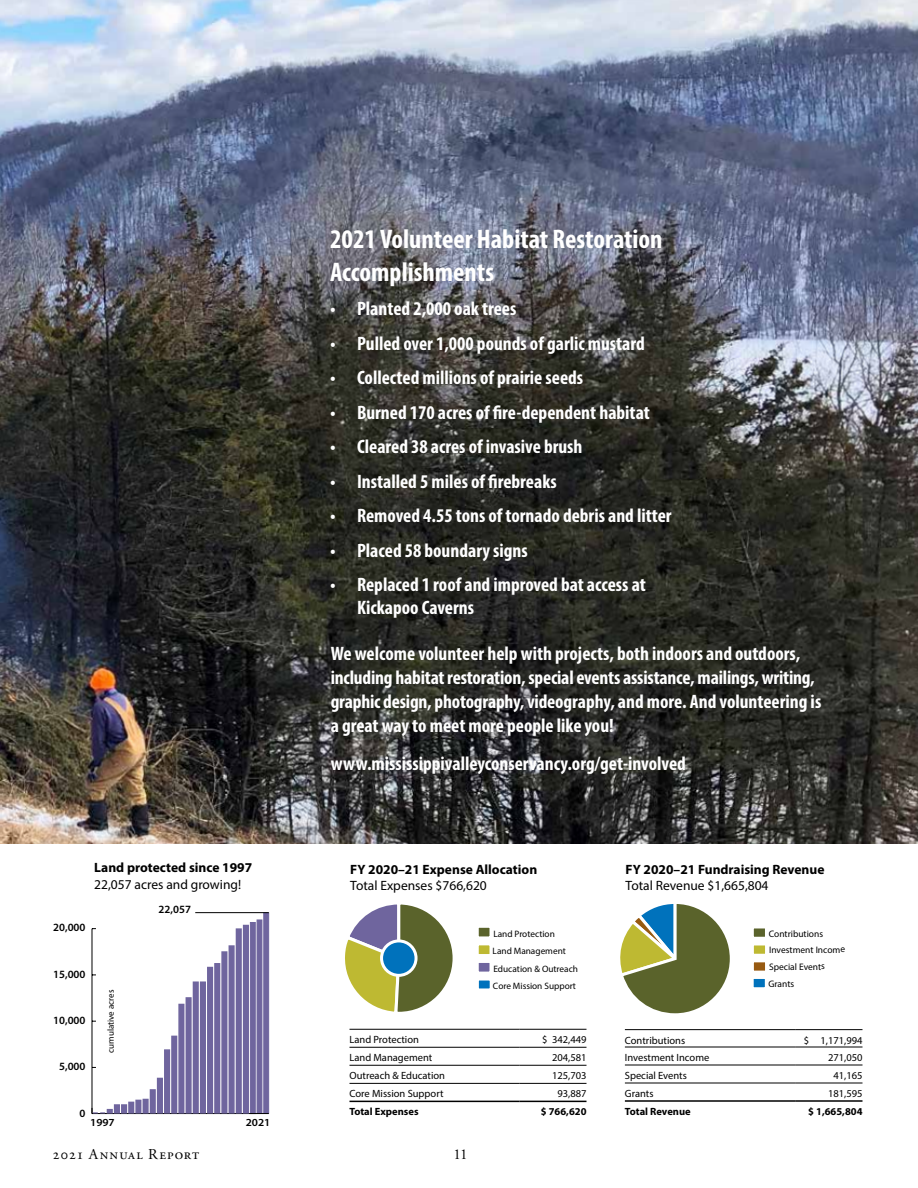
<style>
.page{position:relative;width:918px;height:1188px;background:#fff}
.page>*{position:absolute;margin:0;border:0;box-sizing:border-box;transform-origin:0 0}
.t1{font:700 condensed 27px/33px "Myriad Pro";color:#fff}
.t2{font:700 condensed 19.5px/24px "Myriad Pro";color:#fff}
.t3{font:15px "Adobe Garamond Pro";letter-spacing:.065em;color:#000}
.t4{font:700 13.5px "Myriad Pro";color:#000}
.t5{font:13.5px "Myriad Pro";color:#000}
.t6{font:600 11.1px "Myriad Pro";color:#000}
.t7{font:600 10.8px "Myriad Pro";color:#000;scale:1.06 1}
.t8{font:10.5px "Myriad Pro";color:#000}
.t9{font:700 10.5px "Myriad Pro";color:#000}
.t10{font:9.45px/17px "Myriad Pro";color:#000}
.t11{font:9.3px "Myriad Pro";color:#000}
.t12{font:9px "Myriad Pro";color:#000}
</style>
<div class="page">
<img style="left:0;top:0;width:918px;height:844px">
<div style="left:257px;top:920px;width:5px;height:194px;background:#6f659e"></div>
<svg style="left:263px;top:913px;width:6px;height:200px"></svg>
<svg style="left:250px;top:922px;width:6px;height:191px"></svg>
<hr style="left:92px;top:1113px;width:177px;height:1px;background:#000">
<hr style="left:92px;top:929px;width:1px;height:185px;background:#000">
<svg style="left:92px;top:1108px;width:21px;height:6px"></svg>
<svg style="left:114px;top:1104px;width:6px;height:10px"></svg>
<svg style="left:121px;top:1104px;width:6px;height:10px"></svg>
<svg style="left:128px;top:1102px;width:6px;height:12px"></svg>
<svg style="left:135px;top:1100px;width:6px;height:14px"></svg>
<svg style="left:143px;top:1099px;width:6px;height:15px"></svg>
<svg style="left:150px;top:1089px;width:6px;height:25px"></svg>
<div style="left:157px;top:1078px;width:6px;height:36px;background:#6f659e"></div>
<div style="left:164px;top:1049px;width:6px;height:65px;background:#6f659e"></div>
<svg style="left:171px;top:1036px;width:6px;height:78px"></svg>
<svg style="left:178px;top:1004px;width:6px;height:110px"></svg>
<svg style="left:186px;top:997px;width:6px;height:117px"></svg>
<svg style="left:193px;top:981px;width:6px;height:133px"></svg>
<div style="left:200px;top:981px;width:6px;height:133px;background:#6f659e"></div>
<div style="left:207px;top:967px;width:6px;height:147px;background:#6f659e"></div>
<svg style="left:214px;top:963px;width:6px;height:151px"></svg>
<svg style="left:221px;top:951px;width:6px;height:163px"></svg>
<svg style="left:229px;top:945px;width:6px;height:169px"></svg>
<svg style="left:236px;top:928px;width:6px;height:186px"></svg>
<div style="left:243px;top:925px;width:6px;height:189px;background:#6f659e"></div>
<hr style="left:195px;top:912px;width:74px;height:1px;background:#000">
<hr style="left:350px;top:1083px;width:170px;height:1px;background:#000">
<hr style="left:520px;top:1083px;width:66px;height:1px;background:#000">
<hr style="left:350px;top:1029px;width:170px;height:1px;background:#000">
<hr style="left:520px;top:1029px;width:66px;height:1px;background:#000">
<hr style="left:350px;top:1047px;width:170px;height:1px;background:#000">
<hr style="left:520px;top:1047px;width:66px;height:1px;background:#000">
<hr style="left:350px;top:1065px;width:170px;height:1px;background:#000">
<hr style="left:520px;top:1065px;width:66px;height:1px;background:#000">
<hr style="left:350px;top:1101px;width:170px;height:1px;background:#000">
<hr style="left:520px;top:1101px;width:66px;height:1px;background:#000">
<hr style="left:625px;top:1047px;width:170px;height:1px;background:#000">
<hr style="left:795px;top:1047px;width:67px;height:1px;background:#000">
<hr style="left:625px;top:1029px;width:170px;height:1px;background:#000">
<hr style="left:795px;top:1029px;width:67px;height:1px;background:#000">
<hr style="left:625px;top:1100px;width:170px;height:2px;background:#000">
<hr style="left:795px;top:1100px;width:67px;height:2px;background:#000">
<hr style="left:625px;top:1065px;width:170px;height:1px;background:#000">
<hr style="left:795px;top:1065px;width:67px;height:1px;background:#000">
<hr style="left:625px;top:1083px;width:170px;height:1px;background:#000">
<hr style="left:795px;top:1083px;width:67px;height:1px;background:#000">
<svg style="left:345px;top:904px;width:108px;height:108px"></svg>
<div style="left:382px;top:941px;width:34px;height:34px;background:#0072bc;border-radius:50%"></div>
<div style="left:380px;top:939px;width:38px;height:38px;border:3px solid #fff;border-radius:50%"></div>
<div style="left:476px;top:960px;width:16px;height:15px;background:#6f659e;border:3px solid #fff"></div>
<div style="left:476px;top:942px;width:16px;height:15px;background:#beb932;border:3px solid #fff"></div>
<div style="left:476px;top:925px;width:16px;height:14px;background:#5a632b;border:3px solid #fff"></div>
<div style="left:476px;top:978px;width:17px;height:13px;background:#0072bc;border:3px solid #fff"></div>
<div style="left:751px;top:942px;width:17px;height:15px;background:#beb932;border:3px solid #fff"></div>
<div style="left:751px;top:959px;width:17px;height:15px;background:#975a11;border:3px solid #fff"></div>
<div style="left:751px;top:976px;width:17px;height:14px;background:#0072bc;border:3px solid #fff"></div>
<div style="left:751px;top:925px;width:17px;height:15px;background:#5a632b;border:3px solid #fff"></div>
<svg style="left:620px;top:904px;width:110px;height:110px"></svg>
<h1 class="t1" style="left:330px;top:222px;width:334px">2021 Volunteer Habitat Restoration<br>Accomplishments</h1>
<p class="t2" style="left:330px;top:296px;width:188px">• Planted 2,000 oak trees</p>
<p class="t2" style="left:330px;top:331px;width:316px">• Pulled over 1,000 pounds of garlic mustard</p>
<p class="t2" style="left:330px;top:365px;width:255px">• Collected millions of prairie seeds</p>
<p class="t2" style="left:330px;top:400px;width:321px">• Burned 170 acres of fire-dependent habitat</p>
<p class="t2" style="left:330px;top:434px;width:254px">• Cleared 38 acres of invasive brush</p>
<p class="t2" style="left:330px;top:469px;width:228px">• Installed 5 miles of firebreaks</p>
<p class="t2" style="left:330px;top:503px;width:343px">• Removed 4.55 tons of tornado debris and litter</p>
<p class="t2" style="left:330px;top:538px;width:199px">• Placed 58 boundary signs</p>
<p class="t2" style="left:357px;top:573px;width:290px;line-height:22.5px;text-indent:-27px">• Replaced 1 roof and improved bat access at<br>Kickapoo Caverns</p>
<p class="t4" style="left:94px;top:859px;width:159px">Land protected since 1997</p>
<p class="t5" style="left:94px;top:876px;width:148px">22,057 acres and growing!</p>
<p class="t6" style="left:53px;top:921px;width:34px">20,000</p>
<p class="t6" style="left:53px;top:967px;width:34px">15,000</p>
<p class="t6" style="left:53px;top:1013px;width:34px">10,000</p>
<p class="t6" style="left:59px;top:1060px;width:28px">5,000</p>
<p class="t6" style="left:80px;top:1106px;width:7px">0</p>
<p class="t12" style="left:105px;top:1053px;width:64px;rotate:-90deg">cumulative acres</p>
<p class="t6" style="left:159px;top:902px;width:34px">22,057</p>
<p class="t7" style="left:90px;top:1116px;width:25px">1997</p>
<p class="t7" style="left:246px;top:1116px;width:25px">2021</p>
<p class="t2" style="left:331px;top:641px;width:492px">We welcome volunteer help with projects, both indoors and outdoors, including habitat restoration, special events assistance, mailings, writing, graphic design, photography, videography, and more. And volunteering is a great way to meet more people like you!</p>
<p class="t2" style="left:331px;top:751px;width:357px">www.mississippivalleyconservancy.org/get-involved</p>
<p class="t4" style="left:350px;top:861px;width:189px">FY 2020–21 Expense Allocation</p>
<p class="t5" style="left:350px;top:877px;width:138px">Total Expenses $766,620</p>
<p class="t11" style="left:493px;top:928px;width:63px">Land Protection</p>
<p class="t11" style="left:493px;top:945px;width:75px">Land Management</p>
<p class="t11" style="left:493px;top:963px;width:86px">Education &amp; Outreach</p>
<p class="t11" style="left:493px;top:980px;width:84px">Core Mission Support</p>
<p class="t8" style="left:350px;top:1033px;width:71px">Land Protection</p>
<p class="t8" style="left:542px;top:1033px;width:46px">$ 342,449</p>
<p class="t8" style="left:350px;top:1051px;width:84px">Land Management</p>
<p class="t8" style="left:552px;top:1051px;width:36px">204,581</p>
<p class="t8" style="left:350px;top:1069px;width:97px">Outreach &amp; Education</p>
<p class="t8" style="left:552px;top:1069px;width:36px">125,703</p>
<p class="t8" style="left:350px;top:1087px;width:96px">Core Mission Support</p>
<p class="t8" style="left:557px;top:1087px;width:31px">93,887</p>
<p class="t9" style="left:350px;top:1105px;width:71px">Total Expenses</p>
<p class="t9" style="left:541px;top:1105px;width:47px">$ 766,620</p>
<p class="t4" style="left:626px;top:861px;width:200px">FY 2020–21 Fundraising Revenue</p>
<p class="t5" style="left:626px;top:877px;width:144px">Total Revenue $1,665,804</p>
<p class="t10" style="left:769px;top:925px;width:56px">Contributions</p>
<p class="t10" style="left:768px;top:942px;width:78px">Investment Income<br>Special Events<br>Grants</p>
<p class="t8" style="left:625px;top:1034px;width:62px">Contributions</p>
<p class="t8" style="left:804px;top:1034px;width:60px">$ 1,171,994</p>
<p class="t8" style="left:625px;top:1051px;width:86px">Investment Income</p>
<p class="t8" style="left:828px;top:1051px;width:36px">271,050</p>
<p class="t8" style="left:625px;top:1069px;width:64px">Special Events</p>
<p class="t8" style="left:833px;top:1069px;width:31px">41,165</p>
<p class="t8" style="left:625px;top:1087px;width:30px">Grants</p>
<p class="t8" style="left:828px;top:1087px;width:36px">181,595</p>
<p class="t9" style="left:625px;top:1104px;width:67px">Total Revenue</p>
<p class="t9" style="left:808px;top:1104px;width:56px">$ 1,665,804</p>
<p class="t3" style="left:53px;top:1145px;width:148px">2021 Annual Report</p>
<p class="t3" style="left:454px;top:1145px;width:15px">11</p>
</div>
